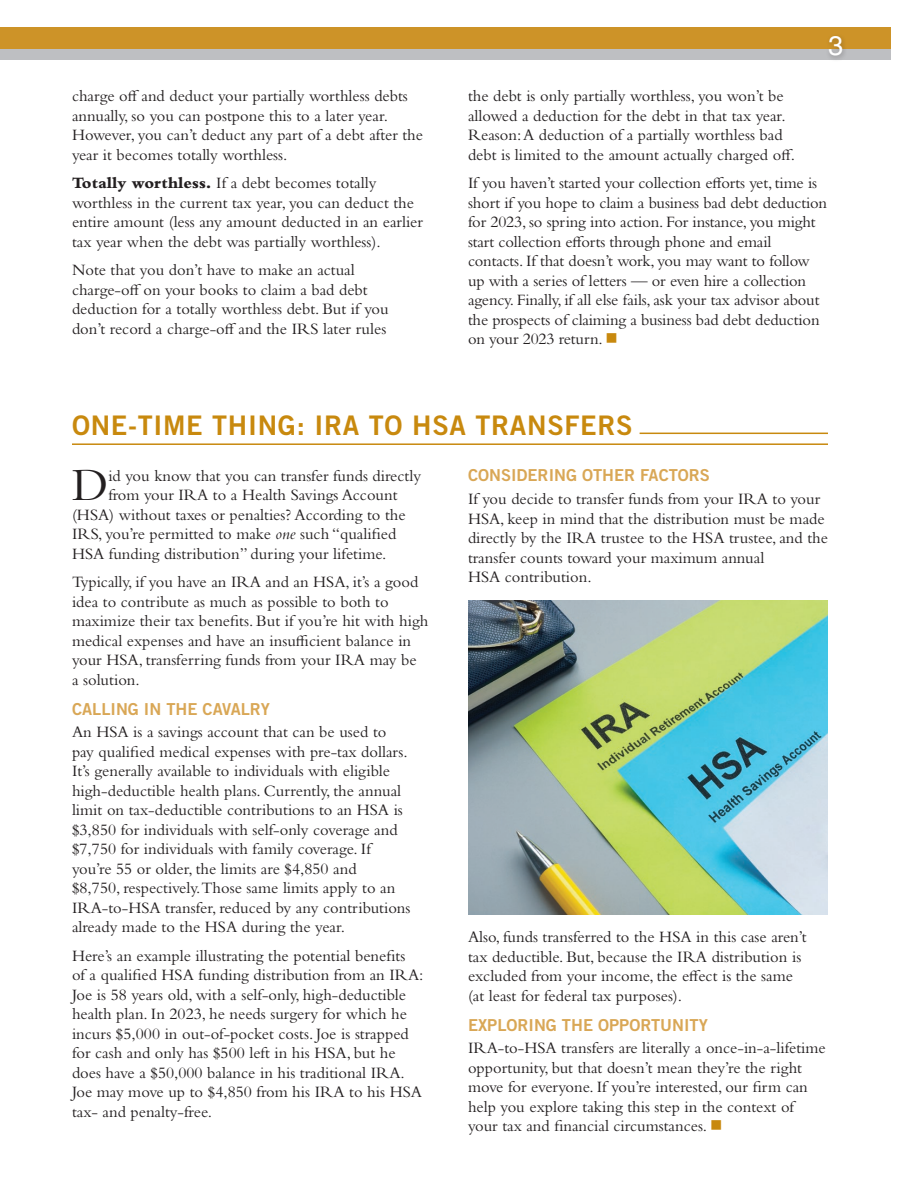
<style>
.page{position:relative;width:918px;height:1188px;background:#fff}
.page>*{position:absolute;margin:0;border:0;box-sizing:border-box;transform-origin:0 0}
.t1{font:47.85px "Bembo Std";color:#231f20}
.t2{font:27px "Trade Gothic LT Std Bd 2";letter-spacing:.025em;color:#c8890e}
.t3{font:27px "Helvetica LT Std";color:#fff}
.t4{font:16.5px/19.5px "Bembo Std";color:#231f20}
.t5{font:16.5px "Trade Gothic LT Std Bd 2";color:#d9a756}
.s1{font-weight:800}
.s2{color:#c8890e}
.s3{font-style:italic}
</style>
<div class="page">
<div style="left:0;top:44px;width:890px;height:16px;background:#bebfc2"></div>
<div style="left:0;top:27px;width:890px;height:22px;background:#cd9328"></div>
<div style="left:826px;top:33px;width:22px;height:29px;background:#231f20;opacity:.3"></div>
<hr style="left:640px;top:433px;width:188px;height:1px;background:#c8890e">
<hr style="left:72px;top:443px;width:756px;height:2px;background:#c8890e">
<img style="left:468px;top:600px;width:360px;height:315px">
<p class="t4" style="left:72px;top:86px;width:353px">charge off and deduct your partially worthless debts annually, so you can postpone this to a later year.<br>However, you can’t deduct any part of a debt after the year it becomes totally worthless.</p>
<p class="t4" style="left:72px;top:173px;width:353px"><span class="s1">Totally worthless.</span> If a debt becomes totally worthless in the current tax year, you can deduct the entire amount (less any amount deducted in an earlier tax year when the debt was partially worthless).</p>
<p class="t4" style="left:72px;top:260px;width:318px">Note that you don’t have to make an actual charge-off on your books to claim a bad debt deduction for a totally worthless debt. But if you don’t record a charge-off and the IRS later rules</p>
<h2 class="t3" style="left:828px;top:30px;width:17px">3</h2>
<p class="t4" style="left:468px;top:86px;width:329px">the debt is only partially worthless, you won’t be allowed a deduction for the debt in that tax year.<br>Reason: A deduction of a partially worthless bad debt is limited to the amount actually charged off.</p>
<p class="t4" style="left:468px;top:173px;width:361px">If you haven’t started your collection efforts yet, time is short if you hope to claim a business bad debt deduction for 2023, so spring into action. For instance, you might start collection efforts through phone and email contacts. If that doesn’t work, you may want to follow up with a series of letters — or even hire a collection agency. Finally, if all else fails, ask your tax advisor about the prospects of claiming a business bad debt deduction on your 2023 return. <span class="s2">■</span></p>
<h2 class="t2" style="left:72px;top:409px;width:562px">ONE-TIME THING: IRA TO HSA TRANSFERS</h2>
<h1 class="t1" style="left:72px;top:457px;width:38px">D</h1>
<p class="t4" style="left:108px;top:465px;width:314px">id you know that you can transfer funds directly</p>
<p class="t5" style="left:468px;top:465px;width:244px">CONSIDERING OTHER FACTORS</p>
<p class="t4" style="left:468px;top:489px;width:362px">If you decide to transfer funds from your IRA to your HSA, keep in mind that the distribution must be made directly by the IRA trustee to the HSA trustee, and the transfer counts toward your maximum annual<br>HSA contribution.</p>
<p class="t4" style="left:108px;top:485px;width:291px">from your IRA to a Health Savings Account</p>
<p class="t4" style="left:72px;top:504px;width:335px">(HSA) without taxes or penalties? According to the</p>
<p class="t4" style="left:72px;top:524px;width:326px">IRS, you’re permitted to make <span class="s3">one</span> such “qualified</p>
<p class="t4" style="left:72px;top:543px;width:316px">HSA funding distribution” during your lifetime.</p>
<p class="t4" style="left:72px;top:572px;width:358px">Typically, if you have an IRA and an HSA, it’s a good idea to contribute as much as possible to both to maximize their tax benefits. But if you’re hit with high medical expenses and have an insufficient balance in your HSA, transferring funds from your IRA may be<br>a solution.</p>
<p class="t5" style="left:72px;top:698px;width:199px">CALLING IN THE CAVALRY</p>
<p class="t4" style="left:72px;top:722px;width:340px">An HSA is a savings account that can be used to pay qualified medical expenses with pre-tax dollars.<br>It’s generally available to individuals with eligible high-deductible health plans. Currently, the annual limit on tax-deductible contributions to an HSA is $3,850 for individuals with self-only coverage and $7,750 for individuals with family coverage. If you’re 55 or older, the limits are $4,850 and<br>$8,750, respectively.Those same limits apply to an IRA-to-HSA transfer, reduced by any contributions already made to the HSA during the year.</p>
<p class="t4" style="left:72px;top:945px;width:353px">Here’s an example illustrating the potential benefits<br>of a qualified HSA funding distribution from an IRA:<br>Joe is 58 years old, with a self-only, high-deductible health plan. In 2023, he needs surgery for which he incurs $5,000 in out-of-pocket costs. Joe is strapped for cash and only has $500 left in his HSA, but he does have a $50,000 balance in his traditional IRA.<br>Joe may move up to $4,850 from his IRA to his HSA tax- and penalty-free.</p>
<p class="t4" style="left:468px;top:927px;width:340px">Also, funds transferred to the HSA in this case aren’t tax deductible. But, because the IRA distribution is excluded from your income, the effect is the same (at least for federal tax purposes).</p>
<p class="t5" style="left:468px;top:1014px;width:241px">EXPLORING THE OPPORTUNITY</p>
<p class="t4" style="left:468px;top:1038px;width:359px">IRA-to-HSA transfers are literally a once-in-a-lifetime opportunity, but that doesn’t mean they’re the right move for everyone. If you’re interested, our firm can help you explore taking this step in the context of your tax and financial circumstances. <span class="s2">■</span></p>
</div>
